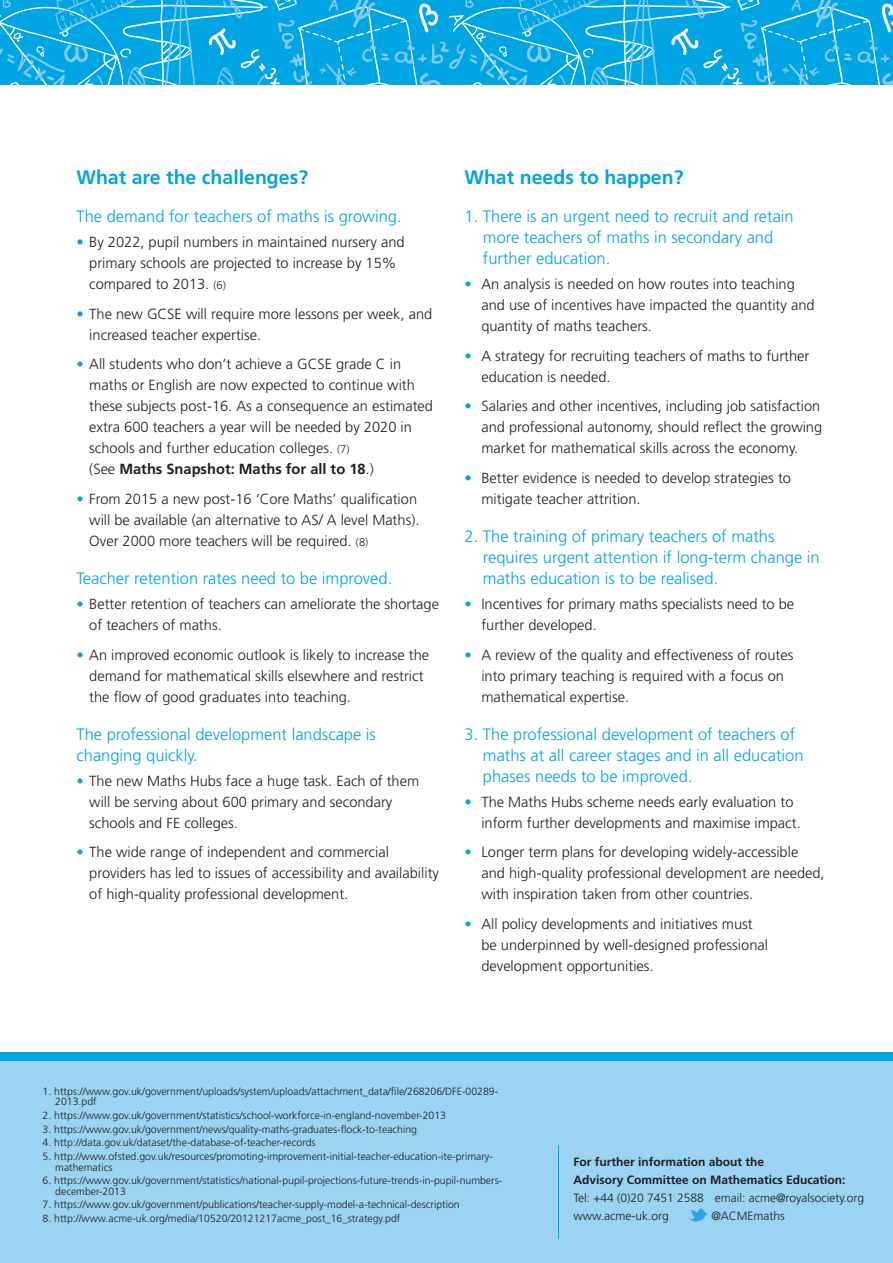
<style>
.page{position:relative;width:893px;height:1263px;background:#fff}
.page>*{position:absolute;margin:0;border:0;box-sizing:border-box;transform-origin:0 0}
.numbered_body_copy{font:700 19.5px "Frutiger";color:#00a5e3}
.body_copy{font:300 16.5px/21px "Frutiger";color:#00a5e3}
.numbered_body_copy-2{font:300 16.5px/21px "Frutiger";color:#00a5e3}
.body_copy-2{font:300 14.7px/21px "Frutiger";color:#231f20}
.body_copy-3{font:300 12px "Frutiger";color:#231f20}
.body_copy-4{font:700 12px "Frutiger";color:#231f20}
.body_copy-5{font:300 10.5px/10.5px "Frutiger";color:#231f20}
.s1{color:#00a5e3}
.s2{font-size:11.25px}
.s3{font-weight:700}
</style>
<div class="page">
<div style="left:0;top:1056px;width:893px;height:207px;background:#9bd3f2"></div>
<div style="left:0;top:1052px;width:893px;height:9px;background:#00a5e3"></div>
<svg style="left:0;top:0;width:893px;height:85px;background:#1daee6"></svg>
<hr style="left:558px;top:1145px;width:1px;height:94px;background:#00a5e3">
<img style="left:688px;top:1208px;width:20px;height:14px">
<p class="numbered_body_copy" style="left:77px;top:166px;width:233px">What are the challenges?</p>
<p class="numbered_body_copy-2" style="left:77px;top:206px;width:327px">The demand for teachers of maths is growing.</p>
<p class="body_copy-2" style="left:89px;top:232px;width:317px;text-indent:-13px"><span class="s1">•</span> By 2022, pupil numbers in maintained nursery and primary schools are projected to increase by 15% compared to 2013. <span class="s2">(6)</span></p>
<p class="body_copy-2" style="left:89px;top:303px;width:344px;text-indent:-13px"><span class="s1">•</span> The new GCSE will require more lessons per week, and increased teacher expertise.</p>
<p class="body_copy-2" style="left:89px;top:354px;width:345px;text-indent:-13px"><span class="s1">•</span> All students who don’t achieve a GCSE grade C in maths or English are now expected to continue with these subjects post-16. As a consequence an estimated extra 600 teachers a year will be needed by 2020 in schools and further education colleges. <span class="s2">(7)<br></span>(See <span class="s3">Maths Snapshot: Maths for all to 18</span>.)</p>
<p class="body_copy-2" style="left:89px;top:488px;width:332px;text-indent:-13px"><span class="s1">•</span> From 2015 a new post-16 ‘Core Maths’ qualification will be available (an alternative to AS/ A level Maths).<br>Over 2000 more teachers will be required. <span class="s2">(8)</span></p>
<p class="body_copy" style="left:77px;top:568px;width:317px">Teacher retention rates need to be improved.</p>
<p class="body_copy-2" style="left:89px;top:594px;width:351px;text-indent:-13px"><span class="s1">•</span> Better retention of teachers can ameliorate the shortage of teachers of maths.</p>
<p class="body_copy-2" style="left:89px;top:644px;width:341px;text-indent:-13px"><span class="s1">•</span> An improved economic outlook is likely to increase the demand for mathematical skills elsewhere and restrict the flow of good graduates into teaching.</p>
<p class="body_copy" style="left:77px;top:723px;width:301px">The professional development landscape is changing quickly.</p>
<p class="body_copy-2" style="left:89px;top:770px;width:331px;text-indent:-13px"><span class="s1">•</span> The new Maths Hubs face a huge task. Each of them will be serving about 600 primary and secondary schools and FE colleges.</p>
<p class="body_copy-2" style="left:89px;top:842px;width:351px;text-indent:-13px"><span class="s1">•</span> The wide range of independent and commercial providers has led to issues of accessibility and availability of high-quality professional development.</p>
<p class="numbered_body_copy" style="left:465px;top:166px;width:220px">What needs to happen?</p>
<p class="numbered_body_copy-2" style="left:483px;top:206px;width:312px;text-indent:-18px">1. There is an urgent need to recruit and retain more teachers of maths in secondary and further education.</p>
<p class="body_copy-2" style="left:481px;top:274px;width:335px;text-indent:-17px"><span class="s1">•</span> An analysis is needed on how routes into teaching and use of incentives have impacted the quantity and quantity of maths teachers.</p>
<p class="body_copy-2" style="left:481px;top:345px;width:329px;text-indent:-17px"><span class="s1">•</span> A strategy for recruiting teachers of maths to further education is needed.</p>
<p class="body_copy-2" style="left:481px;top:396px;width:342px;text-indent:-17px"><span class="s1">•</span> Salaries and other incentives, including job satisfaction and professional autonomy, should reflect the growing market for mathematical skills across the economy.</p>
<p class="body_copy-2" style="left:481px;top:467px;width:311px;text-indent:-17px"><span class="s1">•</span> Better evidence is needed to develop strategies to mitigate teacher attrition.</p>
<p class="body_copy" style="left:483px;top:526px;width:338px;text-indent:-18px">2. The training of primary teachers of maths requires urgent attention if long-term change in maths education is to be realised.</p>
<p class="body_copy-2" style="left:481px;top:594px;width:314px;text-indent:-17px"><span class="s1">•</span> Incentives for primary maths specialists need to be further developed.</p>
<p class="body_copy-2" style="left:481px;top:644px;width:314px;text-indent:-17px"><span class="s1">•</span> A review of the quality and effectiveness of routes into primary teaching is required with a focus on mathematical expertise.</p>
<p class="body_copy" style="left:483px;top:723px;width:322px;text-indent:-18px">3. The professional development of teachers of maths at all career stages and in all education phases needs to be improved.</p>
<p class="body_copy-2" style="left:481px;top:791px;width:321px;text-indent:-17px"><span class="s1">•</span> The Maths Hubs scheme needs early evaluation to inform further developments and maximise impact.</p>
<p class="body_copy-2" style="left:481px;top:842px;width:345px;text-indent:-17px"><span class="s1">•</span> Longer term plans for developing widely-accessible and high-quality professional development are needed, with inspiration taken from other countries.</p>
<p class="body_copy-2" style="left:481px;top:913px;width:288px;text-indent:-17px"><span class="s1">•</span> All policy developments and initiatives must be underpinned by well-designed professional development opportunities.</p>
<p class="body_copy-5" style="left:55px;top:1086px;width:444px;text-indent:-13px">1. https://www.gov.uk/government/uploads/system/uploads/attachment_data/file/268206/DFE-00289-<br>2013.pdf</p>
<p class="body_copy-5" style="left:43px;top:1110px;width:405px">2. https://www.gov.uk/government/statistics/school-workforce-in-england-november-2013</p>
<p class="body_copy-5" style="left:43px;top:1124px;width:376px">3. https://www.gov.uk/government/news/quality-maths-graduates-flock-to-teaching</p>
<p class="body_copy-5" style="left:43px;top:1138px;width:275px">4. http://data.gov.uk/dataset/the-database-of-teacher-records</p>
<p class="body_copy-5" style="left:55px;top:1151px;width:439px;text-indent:-13px">5. http://www.ofsted.gov.uk/resources/promoting-improvement-initial-teacher-education-ite-primary&shy;mathematics</p>
<p class="body_copy-5" style="left:55px;top:1175px;width:448px;text-indent:-13px">6. https://www.gov.uk/government/statistics/national-pupil-projections-future-trends-in-pupil-numbers&shy;december-2013</p>
<p class="body_copy-5" style="left:43px;top:1200px;width:419px">7. https://www.gov.uk/government/publications/teacher-supply-model-a-technical-description</p>
<p class="body_copy-5" style="left:43px;top:1213px;width:359px">8. http://www.acme-uk.org/media/10520/20121217acme_post_16_strategy.pdf</p>
<p class="body_copy-4" style="left:573px;top:1154px;width:192px">For further information about the</p>
<p class="body_copy-4" style="left:573px;top:1172px;width:274px">Advisory Committee on Mathematics Education:</p>
<p class="body_copy-3" style="left:573px;top:1191px;width:292px">Tel: +44 (0)20 7451 2588 email: acme@royalsociety.org</p>
<p class="body_copy-3" style="left:573px;top:1209px;width:97px">www.acme-uk.org</p>
<p class="body_copy-3" style="left:711px;top:1209px;width:75px">@ACMEmaths</p>
</div>
